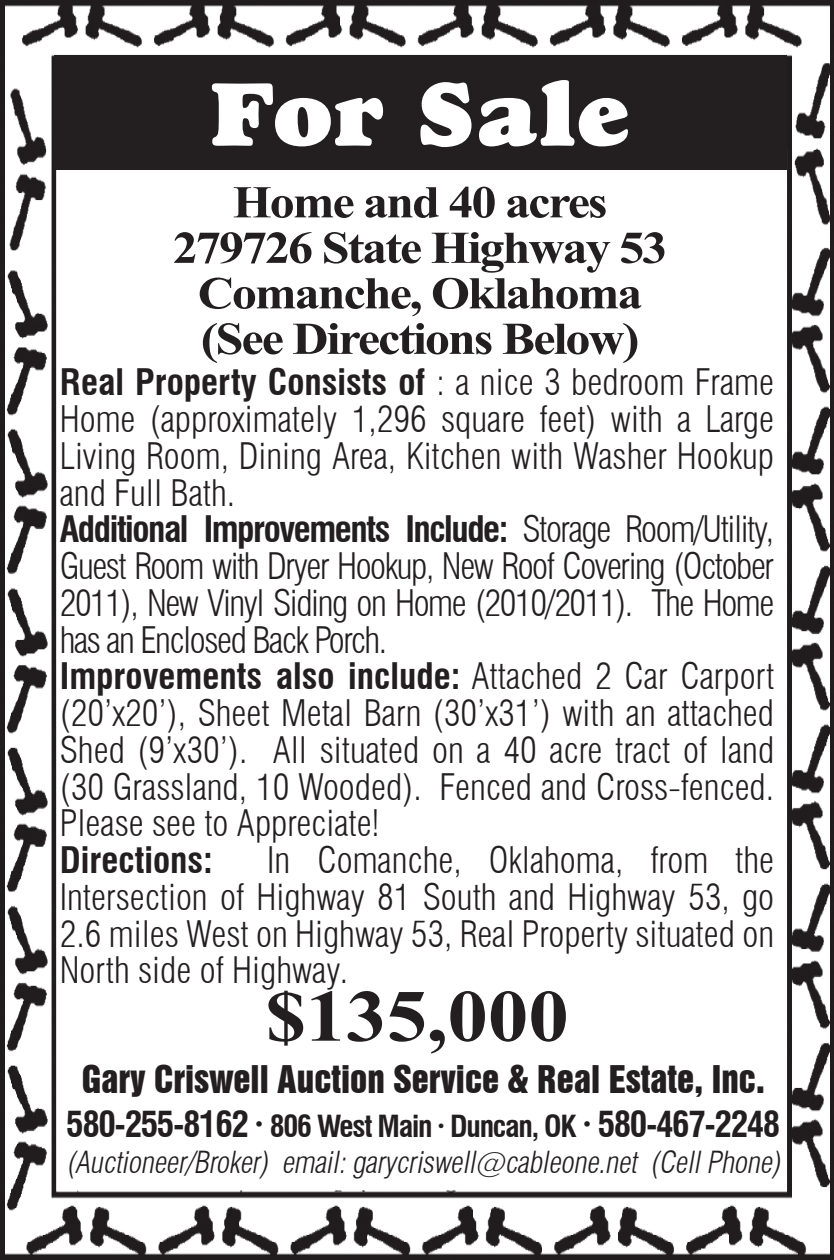
<style>
.page{position:relative;width:834px;height:1260px;background:#fff}
.page>*{position:absolute;margin:0;border:0;box-sizing:border-box;transform-origin:0 0}
.t1{font:91px "Goudy Std Heavyface";color:#fff;scale:1.08 1}
.t2{font:700 73.5px "Times New Roman";color:#231f20;scale:1.1 1}
.t3{font:700 45.5px "Times New Roman";letter-spacing:-.04em;color:#231f20;scale:1.1 1}
.t4{font:300 condensed 35.7px/36.8px "Swiss 721 BT";color:#231f20;text-align:justify}
.t5{font:700 condensed 35.7px "Swiss 721 BT";color:#231f20}
.t6{font:700 condensed 35px "Swiss 721 BT";letter-spacing:-.04em;color:#231f20}
.t7{font:35px "Swiss 921 BT Regular A";color:#231f20}
.t8{font:italic 300 condensed 29.75px "Swiss 721 BT";color:#231f20}
.s1{font-weight:700}
.s2{font-size:29.75px}
</style>
<div class="page">
<img style="left:0;top:0;width:833px;height:1260px">
<div style="left:54px;top:55px;width:732px;height:115px;background:#231f20"></div>
<p class="t1" style="left:209px;top:59px;width:392px">For Sale</p>
<p class="t3" style="left:232px;top:171px;width:342px">Home and 40 acres</p>
<p class="t3" style="left:173px;top:216px;width:451px">279726 State Highway 53</p>
<p class="t3" style="left:197px;top:262px;width:405px">Comanche, Oklahoma</p>
<p class="t3" style="left:201px;top:307px;width:400px">(See Directions Below)</p>
<p class="t4" style="left:60px;top:364px;width:715px"><span class="s1">Real Property Consists of</span> : a nice 3 bedroom Frame Home (approximately 1,296 square feet) with a Large Living Room, Dining Area, Kitchen with Washer Hookup and Full Bath.</p>
<p class="t4" style="left:60px;top:511px;width:715px"><span class="s1">Additional Improvements Include:</span> Storage Room/Utility, Guest Room with Dryer Hookup, New Roof Covering (October 2011), New Vinyl Siding on Home (2010/2011). The Home has an Enclosed Back Porch.</p>
<p class="t4" style="left:60px;top:658px;width:715px"><span class="s1">Improvements also include:</span> Attached 2 Car Carport (20’x20’), Sheet Metal Barn (30’x31’) with an attached Shed (9’x30’). All situated on a 40 acre tract of land (30 Grassland, 10 Wooded). Fenced and Cross-fenced.<br>Please see to Appreciate!</p>
<p class="t5" style="left:60px;top:839px;width:155px">Directions:</p>
<p class="t4" style="left:60px;top:842px;width:715px;text-indent:207px">In Comanche, Oklahoma, from the Intersection of Highway 81 South and Highway 53, go 2.6 miles West on Highway 53, Real Property situated on North side of Highway.</p>
<p class="t2" style="left:265px;top:965px;width:277px">$135,000</p>
<p class="t7" style="left:82px;top:1056px;width:684px">Gary Criswell Auction Service &amp; Real Estate, Inc.</p>
<p class="t6" style="left:66px;top:1103px;width:715px">580-255-8162 · <span class="s2">806 West Main · Duncan, OK</span> · 580-467-2248</p>
<p class="t8" style="left:66px;top:1145px;width:722px">(Auctioneer/Broker) email:garycriswell@cableone.net (CellPhone)</p>
</div>
